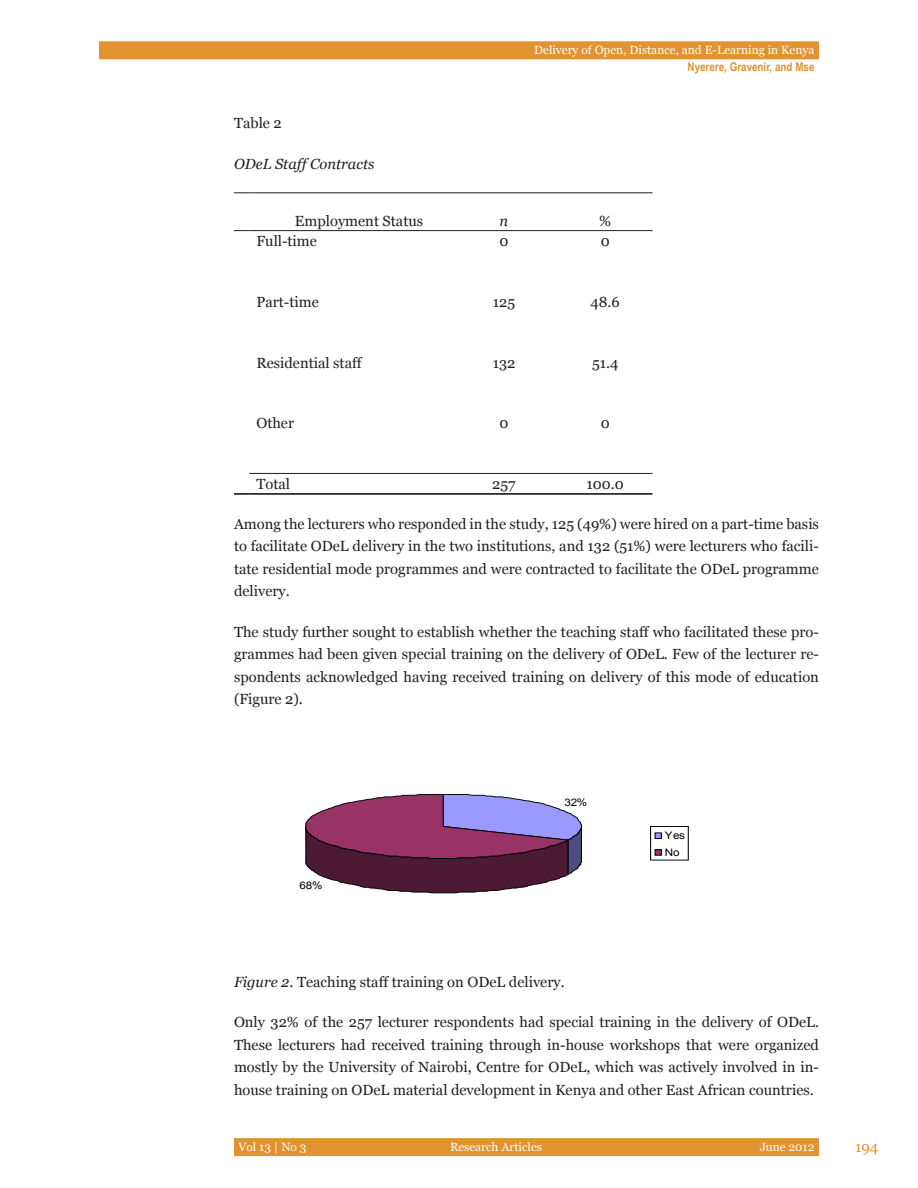
<style>
.page{position:relative;width:918px;height:1188px;background:#fff}
.page>*{position:absolute;margin:0;border:0;box-sizing:border-box;transform-origin:0 0}
.t1{font:15px "Georgia";color:#e2922e}
.body_text{font:14.7px/22.5px "Georgia";color:#231f20;text-align:justify}
.body_text-2{font:italic 14.7px "Georgia";color:#231f20}
.t2{font:12px "Georgia";color:#fff}
.t3{font:700 12px "Arial Narrow";color:#e2922e}
.t4{font:10.35px/16.8px "Arial";letter-spacing:-.02em;color:#000;scale:1.12 1}
.s1{font-style:italic}
</style>
<div class="page">
<div style="left:99px;top:41px;width:720px;height:18px;background:#e2922e"></div>
<div style="left:234px;top:1138px;width:585px;height:18px;background:#e2922e"></div>
<svg style="left:234px;top:231px;width:418px;height:242px"></svg>
<svg style="left:234px;top:193px;width:15px;height:1px"></svg>
<hr style="left:249px;top:193px;width:201px;height:1px;background:#231f20">
<hr style="left:450px;top:193px;width:108px;height:1px;background:#231f20">
<hr style="left:558px;top:193px;width:94px;height:1px;background:#231f20">
<svg style="left:234px;top:230px;width:15px;height:1px"></svg>
<hr style="left:249px;top:230px;width:201px;height:1px;background:#231f20">
<hr style="left:450px;top:230px;width:108px;height:1px;background:#231f20">
<hr style="left:558px;top:230px;width:94px;height:1px;background:#231f20">
<hr style="left:249px;top:473px;width:201px;height:1px;background:#231f20">
<hr style="left:450px;top:473px;width:108px;height:1px;background:#231f20">
<hr style="left:558px;top:473px;width:94px;height:1px;background:#231f20">
<svg style="left:234px;top:493px;width:15px;height:2px"></svg>
<hr style="left:249px;top:493px;width:201px;height:1px;background:#231f20">
<hr style="left:249px;top:494px;width:201px;height:1px;background:#231f20">
<hr style="left:450px;top:493px;width:108px;height:1px;background:#231f20">
<hr style="left:450px;top:494px;width:108px;height:1px;background:#231f20">
<hr style="left:558px;top:493px;width:94px;height:1px;background:#231f20">
<hr style="left:558px;top:494px;width:94px;height:1px;background:#231f20">
<svg style="left:305px;top:794px;width:277px;height:100px;background:#88567f"></svg>
<div style="left:655px;top:832px;width:7px;height:7px;border:1px solid #000"></div>
<div style="left:655px;top:849px;width:7px;height:7px;border:1px solid #000"></div>
<p class="body_text" style="left:234px;top:112px;width:49px">Table 2</p>
<p class="body_text-2" style="left:234px;top:154px;width:142px">ODeL Staff Contracts</p>
<p class="t2" style="left:534px;top:43px;width:282px">Delivery of Open, Distance, and E-Learning in Kenya</p>
<p class="t3" style="left:688px;top:58px;width:128px">Nyerere, Gravenir, and Mse</p>
<p class="body_text" style="left:295px;top:210px;width:130px">Employment Status</p>
<p class="body_text-2" style="left:500px;top:212px;width:10px">n</p>
<p class="body_text" style="left:599px;top:210px;width:14px">%</p>
<p class="body_text" style="left:256px;top:230px;width:62px">Full-time</p>
<p class="body_text" style="left:499px;top:230px;width:11px">0</p>
<p class="body_text" style="left:601px;top:230px;width:11px">0</p>
<p class="body_text" style="left:256px;top:291px;width:64px">Part-time</p>
<p class="body_text" style="left:493px;top:291px;width:24px">125</p>
<p class="body_text" style="left:591px;top:291px;width:31px">48.6</p>
<p class="body_text" style="left:256px;top:352px;width:107px">Residential staff</p>
<p class="body_text" style="left:493px;top:352px;width:24px">132</p>
<p class="body_text" style="left:592px;top:352px;width:28px">51.4</p>
<p class="body_text" style="left:256px;top:412px;width:39px">Other</p>
<p class="body_text" style="left:499px;top:412px;width:11px">0</p>
<p class="body_text" style="left:601px;top:412px;width:11px">0</p>
<p class="body_text" style="left:256px;top:473px;width:35px">Total</p>
<p class="body_text" style="left:492px;top:473px;width:25px">257</p>
<p class="body_text" style="left:587px;top:473px;width:39px">100.0</p>
<p class="body_text" style="left:234px;top:513px;width:586px">Among the lecturers who responded in the study, 125 (49%) were hired on a part-time basis to facilitate ODeL delivery in the two institutions, and 132 (51%) were lecturers who facili&shy;tate residential mode programmes and were contracted to facilitate the ODeL programme delivery.</p>
<p class="body_text" style="left:234px;top:621px;width:586px">The study further sought to establish whether the teaching staff who facilitated these pro&shy;grammes had been given special training on the delivery of ODeL. Few of the lecturer re&shy;spondents acknowledged having received training on delivery of this mode of education (Figure 2).</p>
<p class="t4" style="left:300px;top:877px;width:22px">68%</p>
<p class="t4" style="left:564px;top:795px;width:22px">32%</p>
<p class="t4" style="left:665px;top:827px;width:20px">Yes<br>No</p>
<p class="body_text" style="left:234px;top:971px;width:332px"><span class="s1">Figure 2</span>. Teaching staff training on ODeL delivery.</p>
<p class="body_text" style="left:234px;top:1011px;width:587px">Only 32% of the 257 lecturer respondents had special training in the delivery of ODeL.<br>These lecturers had received training through in-house workshops that were organized mostly by the University of Nairobi, Centre for ODeL, which was actively involved in in&shy;house training on ODeL material development in Kenya and other East African countries.</p>
<p class="t2" style="left:238px;top:1139px;width:70px">Vol 13 | No 3</p>
<p class="t2" style="left:450px;top:1139px;width:93px">Research Articles</p>
<p class="t2" style="left:760px;top:1139px;width:56px">June 2012</p>
<p class="t1" style="left:855px;top:1138px;width:25px">194</p>
</div>
